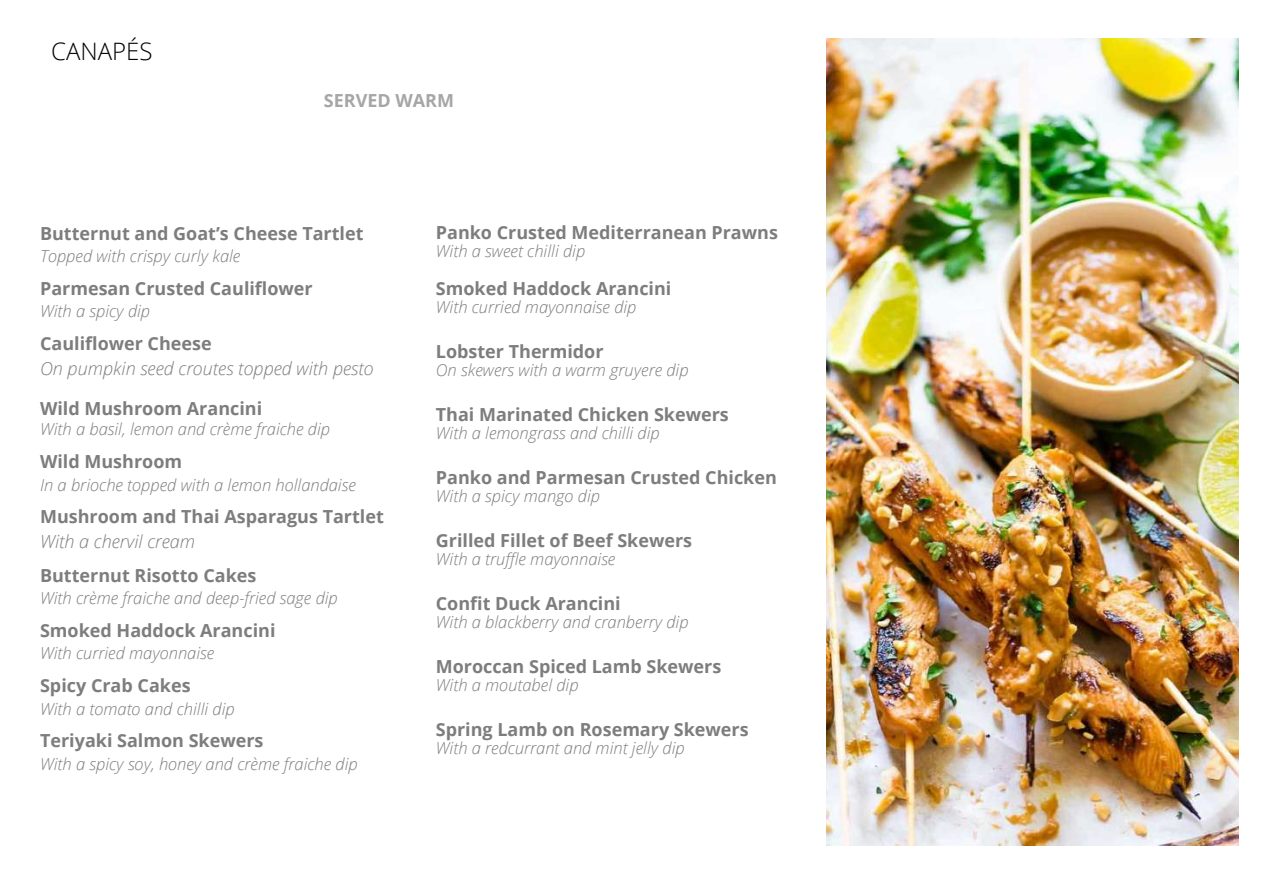
<style>
.page{position:relative;width:1263px;height:894px;background:#fff}
.page>*{position:absolute;margin:0;border:0;box-sizing:border-box;transform-origin:0 0}
.t1{font:300 24px "Open Sans";color:#000}
.t2{font:700 18px "Open Sans";color:#7d7d7d}
.t3{font:italic 300 18px "Open Sans";color:#7d7d7d}
.t4{font:700 18px "Open Sans";color:#a6a6a6}
.t5{font:italic 300 16.5px "Open Sans";color:#7d7d7d}
</style>
<div class="page">
<img style="left:826px;top:38px;width:413px;height:806px">
<h1 class="t1" style="left:51px;top:35px;width:103px">CANAPÉS</h1>
<p class="t4" style="left:324px;top:87px;width:132px">SERVED WARM</p>
<p class="t2" style="left:40px;top:220px;width:325px">Butternut and Goat’s Cheese Tartlet</p>
<p class="t5" style="left:40px;top:244px;width:202px">Topped with crispy curly kale</p>
<p class="t2" style="left:40px;top:275px;width:274px">Parmesan Crusted Cauliflower</p>
<p class="t5" style="left:40px;top:299px;width:112px">With a spicy dip</p>
<p class="t2" style="left:40px;top:330px;width:173px">Cauliflower Cheese</p>
<p class="t3" style="left:40px;top:355px;width:335px">On pumpkin seed croutes topped with pesto</p>
<p class="t2" style="left:40px;top:396px;width:224px">Wild Mushroom Arancini</p>
<p class="t5" style="left:40px;top:417px;width:292px">With a basil, lemon and crème fraiche dip</p>
<p class="t2" style="left:40px;top:448px;width:144px">Wild Mushroom</p>
<p class="t5" style="left:40px;top:473px;width:317px">In a brioche topped with a lemon hollandaise</p>
<p class="t2" style="left:40px;top:504px;width:345px">Mushroom and Thai Asparagus Tartlet</p>
<p class="t3" style="left:40px;top:528px;width:157px">With a chervil cream</p>
<p class="t2" style="left:40px;top:562px;width:218px">Butternut Risotto Cakes</p>
<p class="t5" style="left:40px;top:586px;width:299px">With crème fraiche and deep-fried sage dip</p>
<p class="t2" style="left:40px;top:617px;width:237px">Smoked Haddock Arancini</p>
<p class="t5" style="left:40px;top:641px;width:176px">With curried mayonnaise</p>
<p class="t2" style="left:40px;top:672px;width:152px">Spicy Crab Cakes</p>
<p class="t5" style="left:40px;top:696px;width:196px">With a tomato and chilli dip</p>
<p class="t2" style="left:40px;top:727px;width:225px">Teriyaki Salmon Skewers</p>
<p class="t5" style="left:40px;top:751px;width:319px">With a spicy soy, honey and crème fraiche dip</p>
<p class="t2" style="left:436px;top:219px;width:344px">Panko Crusted Mediterranean Prawns</p>
<p class="t5" style="left:436px;top:239px;width:151px">With a sweet chilli dip</p>
<p class="t2" style="left:436px;top:275px;width:237px">Smoked Haddock Arancini</p>
<p class="t5" style="left:436px;top:295px;width:202px">With curried mayonnaise dip</p>
<p class="t2" style="left:436px;top:338px;width:169px">Lobster Thermidor</p>
<p class="t5" style="left:436px;top:358px;width:254px">On skewers with a warm gruyere dip</p>
<p class="t2" style="left:436px;top:401px;width:294px">Thai Marinated Chicken Skewers</p>
<p class="t5" style="left:436px;top:421px;width:225px">With a lemongrass and chilli dip</p>
<p class="t2" style="left:436px;top:464px;width:343px">Panko and Parmesan Crusted Chicken</p>
<p class="t5" style="left:436px;top:484px;width:166px">With a spicy mango dip</p>
<p class="t2" style="left:436px;top:527px;width:258px">Grilled Fillet of Beef Skewers</p>
<p class="t5" style="left:436px;top:547px;width:181px">With a truffle mayonnaise</p>
<p class="t2" style="left:436px;top:590px;width:186px">Confit Duck Arancini</p>
<p class="t5" style="left:436px;top:610px;width:254px">With a blackberry and cranberry dip</p>
<p class="t2" style="left:436px;top:653px;width:287px">Moroccan Spiced Lamb Skewers</p>
<p class="t5" style="left:436px;top:673px;width:144px">With a moutabel dip</p>
<p class="t2" style="left:436px;top:716px;width:314px">Spring Lamb on Rosemary Skewers</p>
<p class="t5" style="left:436px;top:736px;width:250px">With a redcurrant and mint jelly dip</p>
</div>
